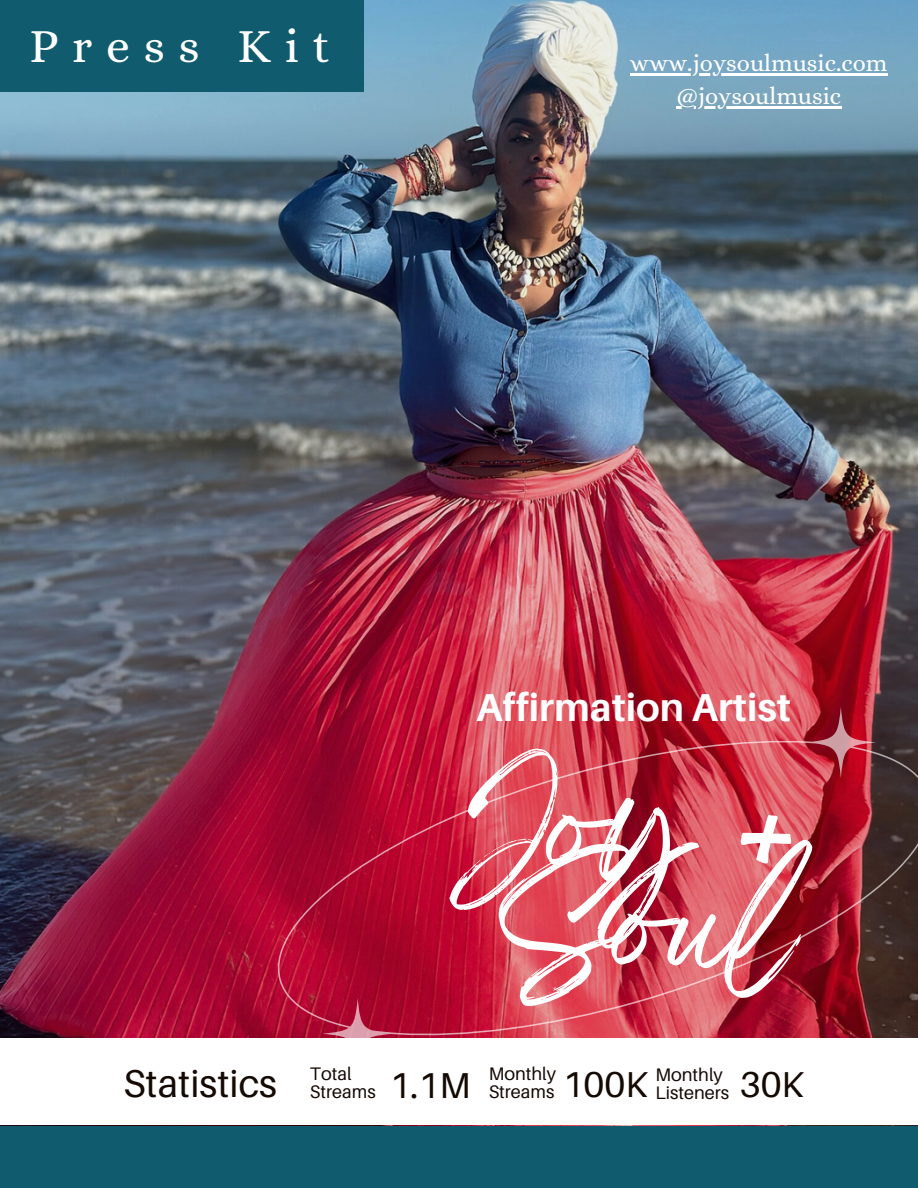
<style>
.page{position:relative;width:918px;height:1188px;background:#fff}
.page>*{position:absolute;margin:0;border:0;box-sizing:border-box;transform-origin:0 0}
.t1{font:124.5px/99px "Breathing";color:#fff;text-align:center}
.t2{font:48px "Alice";letter-spacing:.28em;color:#fff}
.t3{font:700 39px "Aileron";color:#fff}
.t4{font:38.7px "Aileron";color:#140903}
.t5{font:36px "Aileron";color:#140903}
.t6{font:24px "Alice";color:#fff}
.t7{font:18.15px/18px "Aileron";color:#140903}
</style>
<div class="page">
<img style="left:0;top:0;width:918px;height:1126px">
<svg style="left:278px;top:707px;width:640px;height:332px;background:#b52d42"></svg>
<div style="left:0;top:0;width:363px;height:92px;background:#105b6d"></div>
<div style="left:0;top:1126px;width:918px;height:62px;background:#105b6d"></div>
<div style="left:0;top:1039px;width:918px;height:86px;background:#fff"></div>
<hr style="left:630px;top:74px;width:257px;height:2px;background:#fff">
<hr style="left:676px;top:106px;width:165px;height:2px;background:#fff">
<h6 class="t2" style="left:30px;top:18px;width:302px">Press Kit</h6>
<h3 class="t6" style="left:630px;top:49px;width:259px">www.joysoulmusic.com</h3>
<p class="t6" style="left:676px;top:82px;width:167px">@joysoulmusic</p>
<h4 class="t3" style="left:476px;top:684px;width:316px">Affirmation Artist</h4>
<h2 class="t1" style="left:453px;top:812px;width:344px">Joy +<br>Soul</h2>
<p class="t4" style="left:123px;top:1059px;width:155px">Statistics</p>
<h1 class="t7" style="left:310px;top:1064px;width:67px">Total<br>Streams</h1>
<h5 class="t7" style="left:489px;top:1064px;width:69px">Monthly<br>Streams</h5>
<p class="t7" style="left:655px;top:1066px;width:69px">Monthly</p>
<p class="t5" style="left:390px;top:1063px;width:82px">1.1M</p>
<h3 class="t5" style="left:563px;top:1062px;width:86px">100K</h3>
<p class="t7" style="left:655px;top:1084px;width:75px">Listeners</p>
<h3 class="t5" style="left:740px;top:1062px;width:65px">30K</h3>
</div>
